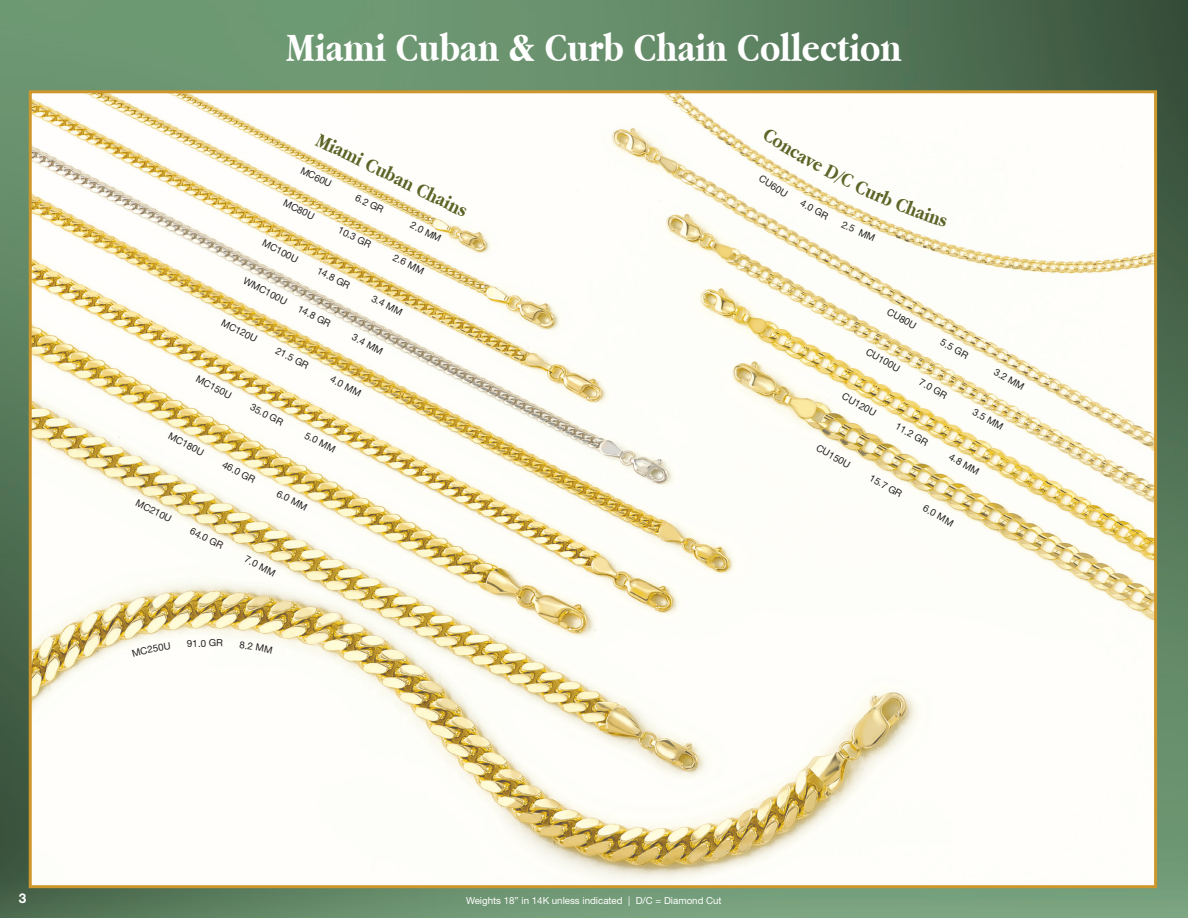
<style>
.page{position:relative;width:1188px;height:918px;background:#fff}
.page>*{position:absolute;margin:0;border:0;box-sizing:border-box;transform-origin:0 0}
.t1{font:700 42px "Apple Garamond";color:#fff}
.t2{font:700 21px "Apple Garamond";color:#5d6427}
.t3{font:700 13.5px "Helvetica Neue LT Std";color:#fff}
.t4{font:9.75px "Helvetica Neue LT Std";color:#231f20}
.t5{font:9.75px "Helvetica Neue LT Std";color:#fff}
</style>
<div class="page">
<img style="left:0;top:0;width:1188px;height:918px">
<img style="left:33px;top:94px;width:1120px;height:790px">
<svg style="left:758px;top:127px;width:190px;height:115px"></svg>
<svg style="left:132px;top:642px;width:38px;height:15px"></svg>
<svg style="left:187px;top:639px;width:36px;height:8px"></svg>
<svg style="left:240px;top:641px;width:33px;height:12px"></svg>
<p class="t1" style="left:286px;top:25px;width:617px">Miami Cuban &amp; Curb Chain Collection</p>
<p class="t2" style="left:323px;top:128px;width:167px;rotate:26deg">Miami Cuban Chains</p>
<p class="t4" style="left:304px;top:164px;width:35px;rotate:27deg">MC60U</p>
<p class="t4" style="left:359px;top:192px;width:32px;rotate:27deg">6.2 GR</p>
<p class="t4" style="left:287px;top:197px;width:35px;rotate:27deg">MC80U</p>
<p class="t4" style="left:414px;top:219px;width:35px;rotate:27deg">2.0 MM</p>
<p class="t4" style="left:341px;top:224px;width:37px;rotate:27deg">10.3 GR</p>
<p class="t4" style="left:266px;top:237px;width:40px;rotate:27deg">MC100U</p>
<p class="t4" style="left:396px;top:251px;width:35px;rotate:27deg">2.6 MM</p>
<p class="t4" style="left:320px;top:265px;width:37px;rotate:27deg">14.8 GR</p>
<p class="t4" style="left:247px;top:274px;width:49px;rotate:28deg">WMC100U</p>
<p class="t4" style="left:375px;top:293px;width:35px;rotate:27deg">3.4 MM</p>
<p class="t4" style="left:301px;top:303px;width:37px;rotate:28deg">14.8 GR</p>
<p class="t4" style="left:225px;top:316px;width:40px;rotate:28deg">MC120U</p>
<p class="t4" style="left:356px;top:331px;width:35px;rotate:28deg">3.4 MM</p>
<p class="t4" style="left:279px;top:345px;width:37px;rotate:28deg">21.5 GR</p>
<p class="t4" style="left:199px;top:373px;width:40px;rotate:28deg">MC150U</p>
<p class="t4" style="left:334px;top:373px;width:35px;rotate:28deg">4.0 MM</p>
<p class="t4" style="left:254px;top:401px;width:37px;rotate:28deg">35.0 GR</p>
<p class="t4" style="left:172px;top:430px;width:40px;rotate:28deg">MC180U</p>
<p class="t4" style="left:308px;top:429px;width:35px;rotate:28deg">5.0 MM</p>
<p class="t4" style="left:226px;top:459px;width:37px;rotate:28deg">46.0 GR</p>
<p class="t4" style="left:280px;top:487px;width:35px;rotate:28deg">6.0 MM</p>
<p class="t4" style="left:139px;top:496px;width:40px;rotate:28deg">MC210U</p>
<p class="t4" style="left:194px;top:525px;width:37px;rotate:28deg">64.0 GR</p>
<p class="t4" style="left:248px;top:553px;width:35px;rotate:28deg">7.0 MM</p>
<p class="t4" style="left:891px;top:306px;width:33px;rotate:30deg">CU80U</p>
<p class="t4" style="left:944px;top:336px;width:32px;rotate:30deg">5.5 GR</p>
<p class="t4" style="left:870px;top:346px;width:39px;rotate:30deg">CU100U</p>
<p class="t4" style="left:998px;top:366px;width:35px;rotate:30deg">3.2 MM</p>
<p class="t4" style="left:923px;top:376px;width:32px;rotate:30deg">7.0 GR</p>
<p class="t4" style="left:846px;top:390px;width:39px;rotate:30deg">CU120U</p>
<p class="t4" style="left:977px;top:406px;width:35px;rotate:30deg">3.5 MM</p>
<p class="t4" style="left:899px;top:420px;width:37px;rotate:30deg">11.2 GR</p>
<p class="t4" style="left:820px;top:442px;width:39px;rotate:30deg">CU150U</p>
<p class="t4" style="left:953px;top:450px;width:35px;rotate:30deg">4.8 MM</p>
<p class="t4" style="left:873px;top:472px;width:37px;rotate:30deg">15.7 GR</p>
<p class="t4" style="left:927px;top:502px;width:35px;rotate:30deg">6.0 MM</p>
<p class="t3" style="left:19px;top:890px;width:9px">3</p>
<p class="t5" style="left:466px;top:894px;width:257px">Weights 18” in 14K unless indicated | D/C = Diamond Cut</p>
</div>
